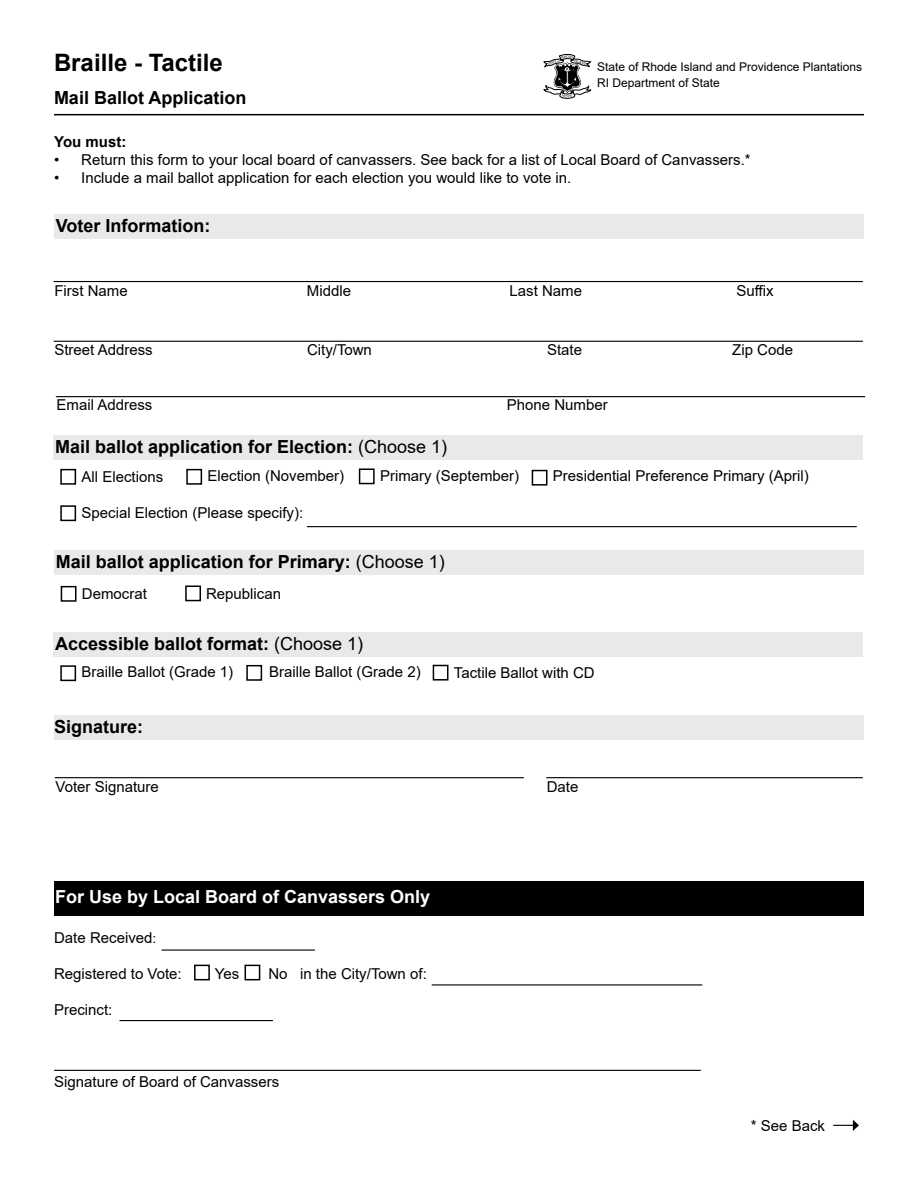
<style>
.page{position:relative;width:918px;height:1188px;background:#fff}
.page>*{position:absolute;margin:0;border:0;box-sizing:border-box;transform-origin:0 0}
.t1{font:700 24px "Arial";color:#000}
.t2{font:700 18px "Arial";color:#000}
.t3{font:700 18px "Arial";color:#fff}
.t4{font:15px "Arial";color:#000}
.t5{font:700 15px "Arial";color:#000}
.t6{font:12px/15.9px "Arial";color:#000}
.s1{font-weight:400}
.s2{font-size:13.5px}
</style>
<div class="page">
<svg style="left:543px;top:53px;width:48px;height:46px"></svg>
<hr style="left:54px;top:114px;width:810px;height:1px;background:#000">
<div style="left:54px;top:214px;width:810px;height:25px;background:#e9e9ea"></div>
<hr style="left:54px;top:281px;width:809px;height:1px;background:#000">
<hr style="left:54px;top:341px;width:809px;height:1px;background:#000">
<hr style="left:56px;top:396px;width:809px;height:1px;background:#000">
<div style="left:54px;top:436px;width:809px;height:24px;background:#e9e9ea"></div>
<div style="left:60px;top:469px;width:16px;height:16px;border:2px solid #000"></div>
<div style="left:359px;top:468px;width:16px;height:16px;border:2px solid #000"></div>
<div style="left:532px;top:470px;width:15px;height:16px;border:2px solid #000"></div>
<div style="left:60px;top:505px;width:16px;height:16px;border:2px solid #000"></div>
<hr style="left:307px;top:526px;width:550px;height:1px;background:#000">
<div style="left:54px;top:551px;width:810px;height:24px;background:#e9e9ea"></div>
<div style="left:61px;top:586px;width:15px;height:16px;border:2px solid #000"></div>
<div style="left:185px;top:586px;width:16px;height:15px;border:2px solid #000"></div>
<div style="left:54px;top:632px;width:809px;height:24px;background:#e9e9ea"></div>
<div style="left:60px;top:665px;width:16px;height:16px;border:2px solid #000"></div>
<div style="left:246px;top:665px;width:16px;height:16px;border:2px solid #000"></div>
<div style="left:433px;top:665px;width:15px;height:16px;border:2px solid #000"></div>
<div style="left:54px;top:715px;width:809px;height:24px;background:#e9e9ea"></div>
<hr style="left:55px;top:777px;width:469px;height:1px;background:#000">
<hr style="left:546px;top:777px;width:317px;height:1px;background:#000">
<div style="left:54px;top:881px;width:810px;height:35px;background:#000"></div>
<hr style="left:162px;top:950px;width:153px;height:1px;background:#000">
<hr style="left:432px;top:984px;width:270px;height:2px;background:#000">
<hr style="left:119px;top:1020px;width:154px;height:1px;background:#000">
<hr style="left:54px;top:1070px;width:647px;height:1px;background:#000">
<div style="left:194px;top:965px;width:16px;height:15px;border:2px solid #000"></div>
<div style="left:245px;top:965px;width:15px;height:15px;border:2px solid #000"></div>
<div style="left:186px;top:469px;width:16px;height:16px;border:2px solid #000"></div>
<svg style="left:833px;top:1120px;width:26px;height:11px"></svg>
<h1 class="t1" style="left:54px;top:46px;width:170px">Braille - Tactile</h1>
<p class="t2" style="left:54px;top:85px;width:194px">Mail Ballot Application</p>
<p class="t6" style="left:597px;top:59px;width:266px">State of Rhode Island and Providence Plantations<br>RI Department of State</p>
<p class="t5" style="left:54px;top:131px;width:74px">You must:</p>
<p class="t4" style="left:54px;top:149px;width:698px">• Return this form to your local board of canvassers. See back for a list of Local Board of Canvassers.*</p>
<p class="t4" style="left:54px;top:167px;width:519px">• Include a mail ballot application for each election you would like to vote in.</p>
<p class="t2" style="left:56px;top:213px;width:156px">Voter Information:</p>
<p class="t4" style="left:54px;top:280px;width:75px">First Name</p>
<p class="t4" style="left:307px;top:280px;width:46px">Middle</p>
<p class="t4" style="left:510px;top:280px;width:74px">Last Name</p>
<p class="t4" style="left:736px;top:280px;width:39px">Suffix</p>
<p class="t4" style="left:54px;top:340px;width:100px">Street Address</p>
<p class="t4" style="left:307px;top:340px;width:66px">City/Town</p>
<p class="t4" style="left:547px;top:340px;width:37px">State</p>
<p class="t4" style="left:732px;top:340px;width:62px">Zip Code</p>
<p class="t4" style="left:57px;top:394px;width:97px">Email Address</p>
<p class="t4" style="left:507px;top:394px;width:102px">Phone Number</p>
<p class="t2" style="left:55px;top:434px;width:394px">Mail ballot application for Election: <span class="s1">(Choose 1)</span></p>
<p class="t4" style="left:82px;top:466px;width:83px">All Elections</p>
<p class="t4" style="left:380px;top:466px;width:141px">Primary (September)</p>
<p class="t4" style="left:553px;top:466px;width:257px">Presidential Preference Primary (April)</p>
<p class="t4" style="left:82px;top:503px;width:223px">Special Election (Please specify):</p>
<p class="t2" style="left:56px;top:549px;width:391px">Mail ballot application for Primary: <span class="s1">(Choose 1)</span></p>
<p class="t4" style="left:82px;top:583px;width:67px">Democrat</p>
<p class="t4" style="left:206px;top:583px;width:77px">Republican</p>
<p class="t2" style="left:55px;top:631px;width:310px">Accessible ballot format: <span class="s1">(Choose 1)</span></p>
<p class="t4" style="left:82px;top:662px;width:153px">Braille Ballot (Grade 1)</p>
<p class="t4" style="left:269px;top:661px;width:153px">Braille Ballot (Grade 2)</p>
<p class="t4" style="left:454px;top:663px;width:142px">Tactile Ballot with CD</p>
<p class="t2" style="left:54px;top:714px;width:91px">Signature:</p>
<p class="t4" style="left:208px;top:466px;width:138px">Election (November)</p>
<p class="t4" style="left:56px;top:776px;width:105px">Voter Signature</p>
<p class="t4" style="left:547px;top:776px;width:33px">Date</p>
<p class="t3" style="left:55px;top:884px;width:377px">For Use by Local Board of Canvassers Only</p>
<p class="t4" style="left:54px;top:927px;width:104px">Date Received<span class="s2">:</span></p>
<p class="t4" style="left:54px;top:963px;width:129px">Registered to Vote:</p>
<p class="t4" style="left:215px;top:963px;width:26px">Yes</p>
<p class="t4" style="left:268px;top:963px;width:160px">No in the City/Town of:</p>
<p class="t4" style="left:54px;top:999px;width:60px">Precinct:</p>
<p class="t4" style="left:54px;top:1071px;width:227px">Signature of Board of Canvassers</p>
<p class="t4" style="left:751px;top:1115px;width:76px">* See Back</p>
</div>
